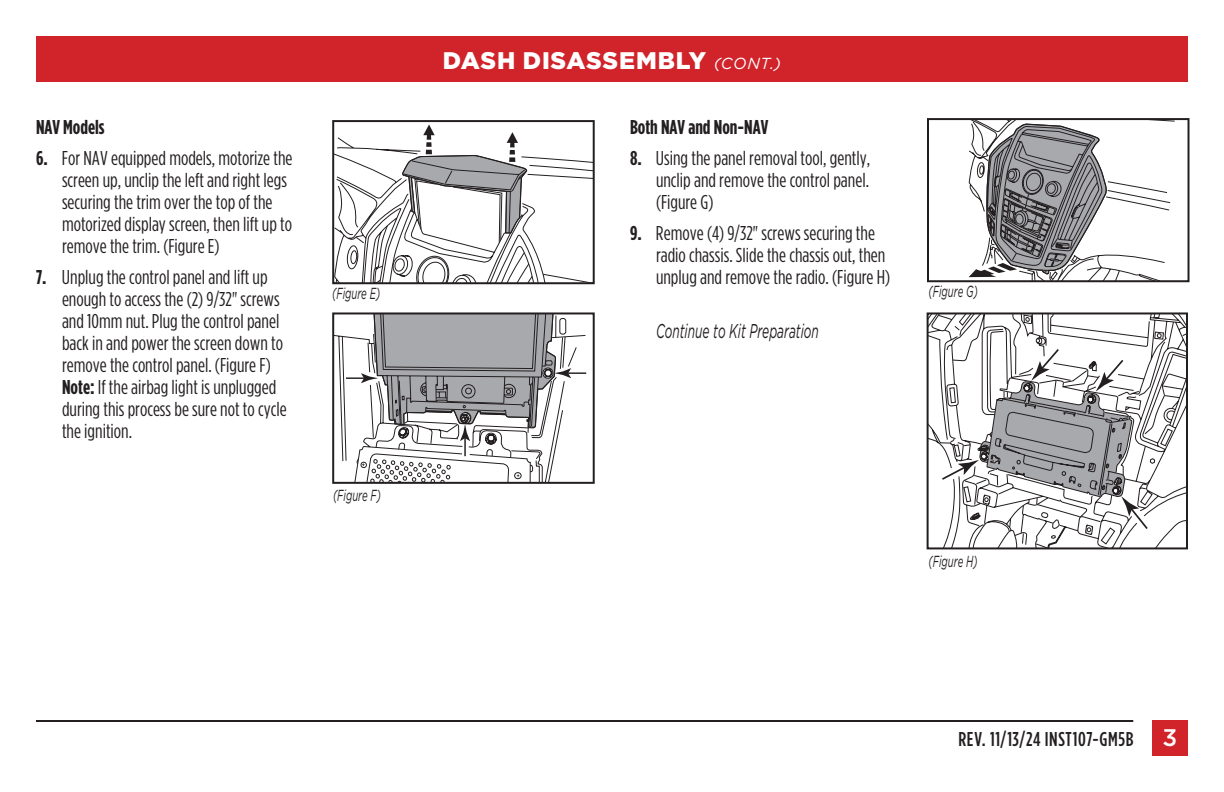
<style>
.page{position:relative;width:1224px;height:792px;background:#fff}
.page>*{position:absolute;margin:0;border:0;box-sizing:border-box;transform-origin:0 0}
.t1{font:900 24px "Gotham";letter-spacing:.03em;color:#fff}
.t2{font:20px/22px "Gotham Condensed";color:#231f20}
.t3{font:700 20px "Gotham Condensed";color:#231f20}
.t4{font:500 20px "Gotham Condensed";letter-spacing:.03em;color:#231f20}
.t5{font:italic 20px "Gotham";color:#231f20;scale:.6 1}
.t6{font:italic 16px "Gotham";color:#231f20;scale:.6 1}
.s1{font-weight:700}
.s2{font-weight:400;font-style:italic;font-size:16px}
.s3{font-family:"Gotham";font-size:24px;color:#fff}
</style>
<div class="page">
<div style="left:36px;top:36px;width:1152px;height:45px;background:#d1232a"></div>
<hr style="left:36px;top:720px;width:1097px;height:2px;background:#231f20">
<div style="left:1152px;top:720px;width:36px;height:36px;background:#d1232a"></div>
<svg style="left:930px;top:315px;width:22px;height:130px"></svg>
<svg style="left:952px;top:315px;width:233px;height:231px"></svg>
<svg style="left:1157px;top:333px;width:5px;height:5px"></svg>
<svg style="left:940px;top:347px;width:216px;height:199px"></svg>
<div style="left:927px;top:312px;width:261px;height:237px;border:2px solid #231f20"></div>
<svg style="left:335px;top:124px;width:257px;height:157px"></svg>
<div style="left:332px;top:120px;width:263px;height:164px;border:2px solid #231f20"></div>
<svg style="left:335px;top:315px;width:251px;height:166px"></svg>
<div style="left:332px;top:312px;width:263px;height:172px;border:2px solid #231f20"></div>
<svg style="left:968px;top:121px;width:207px;height:158px"></svg>
<div style="left:927px;top:118px;width:263px;height:164px;border:2px solid #231f20"></div>
<p class="t3" style="left:36px;top:116px;width:70px">NAV Models</p>
<p class="t2" style="left:62px;top:147px;width:232px;text-indent:-26px"><span class="s1">6.</span> For NAV equipped models, motorize the screen up, unclip the left and right legs securing the trim over the top of the motorized display screen, then lift up to remove the trim. (Figure E)</p>
<p class="t2" style="left:62px;top:266px;width:226px;text-indent:-26px"><span class="s1">7.</span> Unplug the control panel and lift up enough to access the (2) 9/32" screws and 10mm nut. Plug the control panel back in and power the screen down to remove the control panel. (Figure F)<br><span class="s1">Note:</span> If the airbag light is unplugged during this process be sure not to cycle the ignition.</p>
<p class="t6" style="left:332px;top:285px;width:82px">(Figure E)</p>
<p class="t6" style="left:333px;top:486px;width:82px">(Figure F)</p>
<p class="t1" style="left:443px;top:47px;width:340px">DASH DISASSEMBLY <span class="s2">(CONT.)</span></p>
<p class="t3" style="left:630px;top:116px;width:140px">Both NAV and Non-NAV</p>
<p class="t2" style="left:656px;top:147px;width:216px;text-align:justify;text-indent:-26px"><span class="s1">8.</span> Using the panel removal tool, gently, unclip and remove the control panel. (Figure G)</p>
<p class="t2" style="left:656px;top:222px;width:236px;text-indent:-26px"><span class="s1">9.</span> Remove (4) 9/32" screws securing the radio chassis. Slide the chassis out, then unplug and remove the radio. (Figure H)</p>
<p class="t5" style="left:656px;top:320px;width:273px">Continue to Kit Preparation</p>
<p class="t6" style="left:929px;top:283px;width:84px">(Figure G)</p>
<p class="t6" style="left:929px;top:552px;width:83px">(Figure H)</p>
<p class="t4" style="left:958px;top:728px;width:221px">REV. 11/13/24 INST107-GM5B <span class="s3">3</span></p>
</div>
